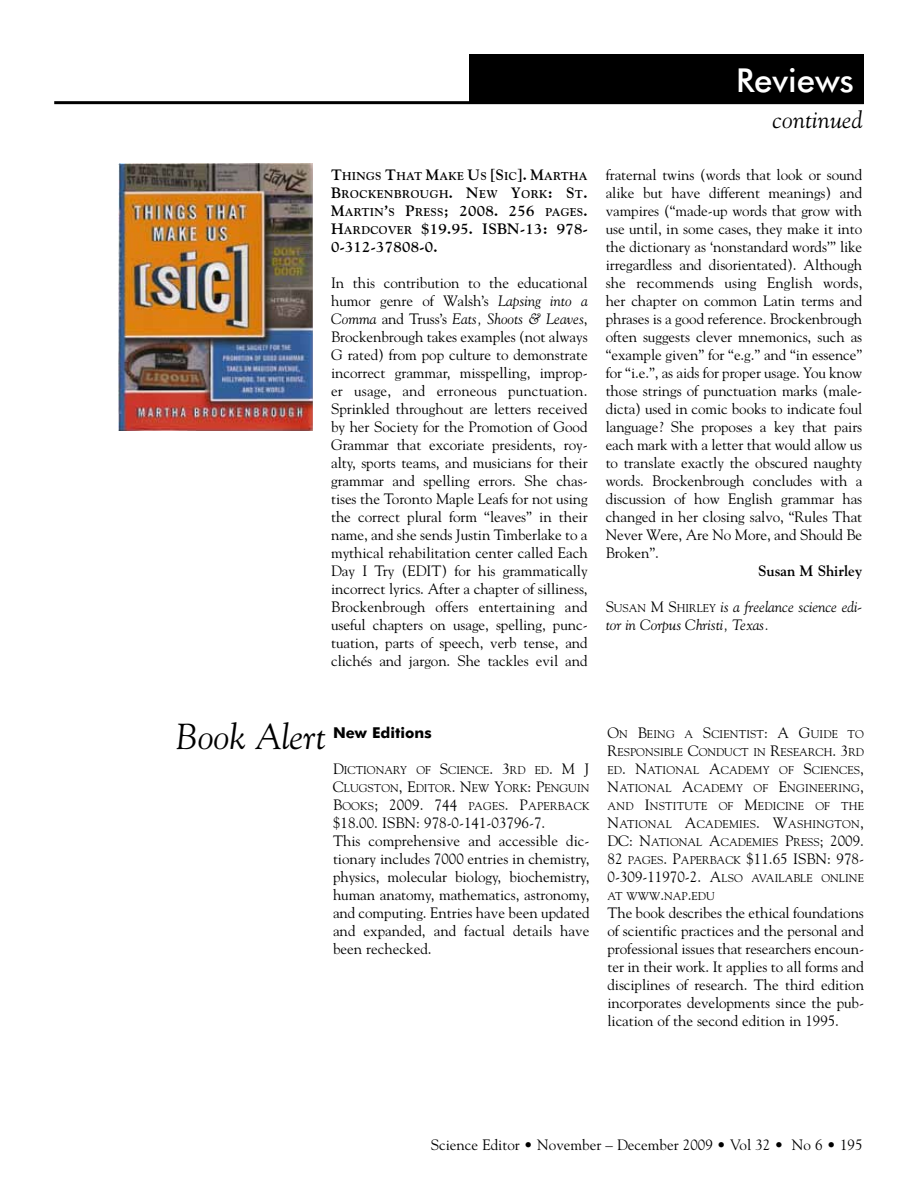
<style>
.page{position:relative;width:918px;height:1188px;background:#fff}
.page>*{position:absolute;margin:0;border:0;box-sizing:border-box;transform-origin:0 0}
.t1{font:italic 36px "Goudy";color:#000}
.t2{font:500 33px "Futura BT";color:#fff}
.t3{font:italic 24px "Goudy";letter-spacing:.01em;color:#000}
.t4{font:15px/18px "Goudy";letter-spacing:-.005em;color:#000;text-align:justify}
.t5{font:15px "Goudy";color:#000}
.t6{font:italic 15px/18px "Goudy";letter-spacing:-.005em;color:#000}
.t7{font:700 15px "Goudy";letter-spacing:.02em;color:#000}
.t8{font:700 15px "Goudy";letter-spacing:-.005em;color:#000}
.t9{font:700 15px "Futura BT";color:#000}
.t10{font:11.25px/18px "Goudy";color:#000;text-align:justify}
.t11{font:700 11.25px/18px "Goudy";letter-spacing:.025em;color:#000;text-align:justify}
.s1{font-size:15px}
.s2{font-size:11.25px}
.s3{font-style:italic}
.s4{font-style:normal}
.s5{font-style:normal;font-size:11.25px}
</style>
<div class="page">
<hr style="left:54px;top:101px;width:810px;height:3px;background:#000">
<div style="left:470px;top:54px;width:394px;height:50px;background:#000"></div>
<img style="left:119px;top:164px;width:194px;height:267px">
<img style="left:118px;top:164px;width:1px;height:267px">
<h2 class="t2" style="left:736px;top:60px;width:119px">Reviews</h2>
<p class="t11" style="left:331px;top:167px;width:258px"><span class="s1">T</span>HINGS <span class="s1">T</span>HAT <span class="s1">M</span>AKE <span class="s1">U</span>S <span class="s1">[S</span>IC<span class="s1">]. M</span>ARTHA <span class="s1">B</span>ROCKENBROUGH<span class="s1">. N</span>EW <span class="s1">Y</span>ORK<span class="s1">: S</span>T<span class="s1">.<br>M</span>ARTIN<span class="s1">’</span>S <span class="s1">P</span>RESS<span class="s1">; 2008. 256</span> PAGES<span class="s1">.</span></p>
<p class="t7" style="left:331px;top:220px;width:162px">H<span class="s2">ARDCOVER</span> $19.95. ISBN</p>
<p class="t7" style="left:520px;top:220px;width:69px">-13: 978-</p>
<p class="t7" style="left:331px;top:238px;width:108px">0-312-37808-0.</p>
<p class="t4" style="left:331px;top:273px;width:258px">In this contribution to the educational humor genre of Walsh’s <span class="s3">Lapsing into a Comma</span> and Truss’s <span class="s3">Eats, Shoots &amp; Leaves</span>, Brockenbrough takes examples (not always G rated) from pop culture to demonstrate incorrect grammar, misspelling, improp&shy;er usage, and erroneous punctuation.<br>Sprinkled throughout are letters received by her Society for the Promotion of Good Grammar that excoriate presidents, roy&shy;alty, sports teams, and musicians for their grammar and spelling errors. She chas&shy;tises the Toronto Maple Leafs for not using the correct plural form “leaves” in their name, and she sends Justin Timberlake to a mythical rehabilitation center called Each Day I Try (EDIT) for his grammatically incorrect lyrics. After a chapter of silliness, Brockenbrough offers entertaining and useful chapters on usage, spelling, punc&shy;tuation, parts of speech, verb tense, and clichés and jargon. She tackles evil and</p>
<h3 class="t3" style="left:773px;top:106px;width:91px">continued</h3>
<p class="t4" style="left:606px;top:165px;width:258px">fraternal twins (words that look or sound alike but have different meanings) and vampires (“made-up words that grow with use until, in some cases, they make it into the dictionary as ‘nonstandard words’” like irregardless and disorientated). Although she recommends using English words, her chapter on common Latin terms and phrases is a good reference. Brockenbrough often suggests clever mnemonics, such as “example given” for “e.g.” and “in essence” for “i.e.”, as aids for proper usage. You know those strings of punctuation marks (male&shy;dicta) used in comic books to indicate foul language? She proposes a key that pairs each mark with a letter that would allow us to translate exactly the obscured naughty words. Brockenbrough concludes with a discussion of how English grammar has changed in her closing salvo, “Rules That Never Were, Are No More, and Should Be Broken”.</p>
<p class="t8" style="left:758px;top:562px;width:105px">Susan M Shirley</p>
<p class="t6" style="left:606px;top:597px;width:258px"><span class="s4">S</span><span class="s5">USAN</span> <span class="s4">M S</span><span class="s5">HIRLEY</span> is a freelance science edi&shy;tor in Corpus Christi, Texas.</p>
<h1 class="t1" style="left:176px;top:715px;width:151px">Book Alert</h1>
<p class="t9" style="left:333px;top:724px;width:100px">New Editions</p>
<p class="t10" style="left:333px;top:761px;width:258px"><span class="s1">D</span>ICTIONARY OF <span class="s1">S</span>CIENCE<span class="s1">. 3</span>RD ED<span class="s1">. M J C</span>LUGSTON<span class="s1">, E</span>DITOR<span class="s1">. N</span>EW <span class="s1">Y</span>ORK<span class="s1">: P</span>ENGUIN <span class="s1">B</span>OOKS <span class="s1">; 2009. 744</span> PAGES<span class="s1">. P</span>APERBACK</p>
<p class="t5" style="left:333px;top:813px;width:214px">$18.00. ISBN: 978-0-141-03796-7.</p>
<p class="t4" style="left:333px;top:831px;width:258px">This comprehensive and accessible dic&shy;tionary includes 7000 entries in chemistry, physics, molecular biology, biochemistry, human anatomy, mathematics, astronomy, and computing. Entries have been updated and expanded, and factual details have been rechecked.</p>
<p class="t10" style="left:608px;top:725px;width:258px"><span class="s1">O</span>N <span class="s1">B</span>EING A <span class="s1">S</span>CIENTIST<span class="s1">: A G</span>UIDE TO <span class="s1">R</span>ESPONSIBLE <span class="s1">C</span>ONDUCT IN <span class="s1">R</span>ESEARCH<span class="s1">. 3</span>RD ED<span class="s1">. N</span>ATIONAL <span class="s1">A</span>CADEMY OF <span class="s1">S</span>CIENCES<span class="s1">, N</span>ATIONAL <span class="s1">A</span>CADEMY OF <span class="s1">E</span>NGINEERING<span class="s1">, </span>AND <span class="s1">I</span>NSTITUTE OF <span class="s1">M</span>EDICINE OF THE <span class="s1">N</span>ATIONAL <span class="s1">A</span>CADEMIES<span class="s1">. W</span>ASHINGTON<span class="s1">, DC: N</span>ATIONAL <span class="s1">A</span>CADEMIES <span class="s1">P</span>RESS <span class="s1">; 2009.</span></p>
<p class="t5" style="left:608px;top:849px;width:258px">82 <span class="s2">PAGES</span>. P<span class="s2">APERBACK</span> $11.65 ISBN : 978-</p>
<p class="t10" style="left:608px;top:869px;width:258px"><span class="s1">0-309-11970-2. A</span>LSO AVAILABLE ONLINE<br>AT WWW</p>
<p class="t10" style="left:660px;top:887px;width:56px"><span class="s1">.</span>NAP<span class="s1">.</span>EDU</p>
<p class="t4" style="left:608px;top:903px;width:258px">The book describes the ethical foundations of scientific practices and the personal and professional issues that researchers encoun&shy;ter in their work. It applies to all forms and disciplines of research. The third edition incorporates developments since the pub&shy;lication of the second edition in 1995.</p>
<p class="t4" style="left:431px;top:1136px;width:433px">Science Editor • November – December 2009 • Vol 32 • No 6 • 195</p>
</div>
